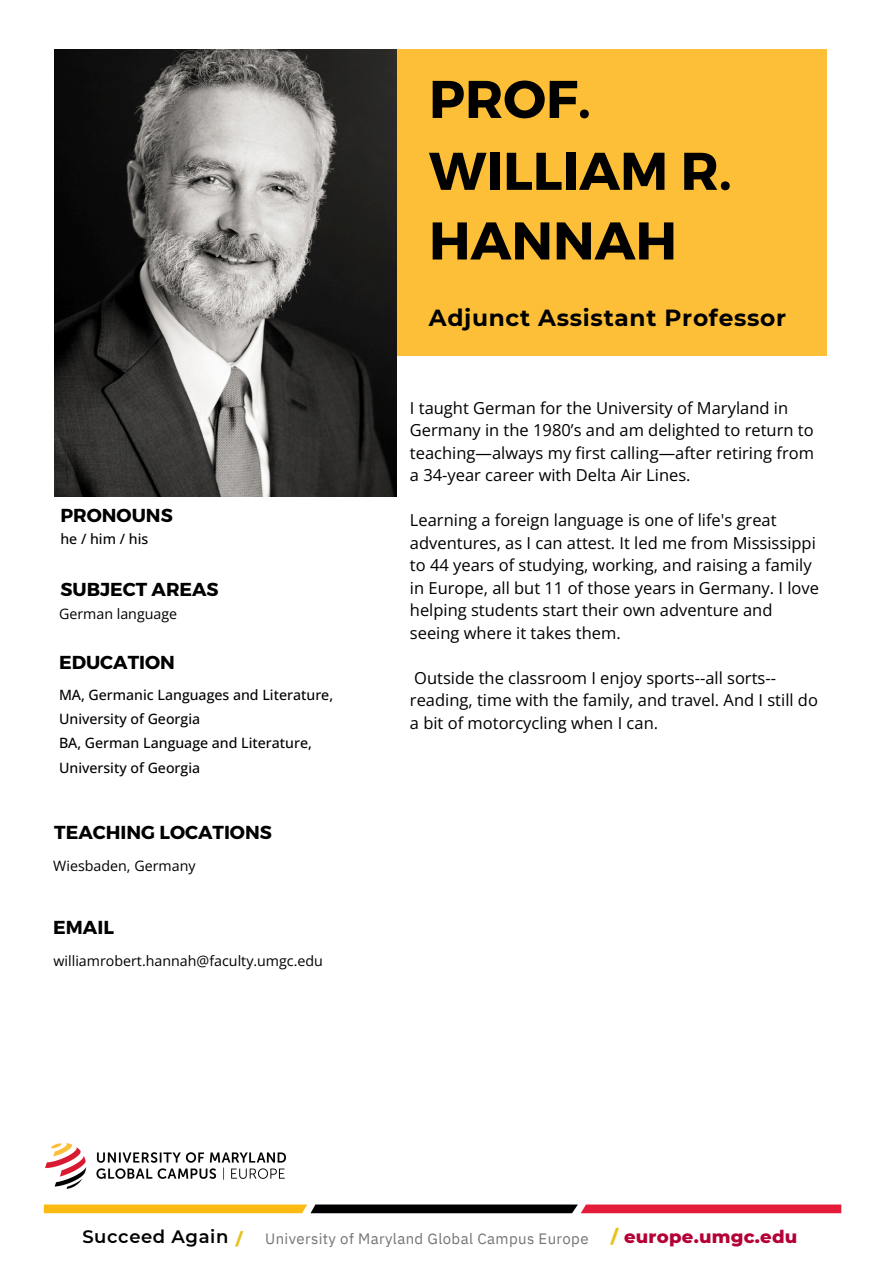
<style>
.page{position:relative;width:894px;height:1264px;background:#fff}
.page>*{position:absolute;margin:0;border:0;box-sizing:border-box;transform-origin:0 0}
.t1{font:700 52.95px "Montserrat";color:#000}
.t2{font:700 23.25px "Montserrat";letter-spacing:.03em;color:#000}
.t3{font:700 18.75px "Montserrat";color:#000}
.t4{font:800 18px "Montserrat";letter-spacing:.015em;color:#b40035}
.t5{font:600 18px "Montserrat";letter-spacing:.035em;color:#000}
.t6{font:16.5px/22.5px "Open Sans";color:#000}
.t7{font:800 16.5px "Montserrat";color:#e7c21f}
.t8{font:15px "IBM Plex Sans";letter-spacing:.025em;color:#747377}
.t9{font:500 14.25px/24.3px "Open Sans";color:#000}
.t10{font:14.25px "Open Sans";color:#000}
.s1{color:#e7c21f}
</style>
<div class="page">
<div style="left:64px;top:49px;width:762px;height:306px;background:#fdbf38"></div>
<img style="left:54px;top:49px;width:342px;height:447px">
<svg style="left:44px;top:1204px;width:797px;height:9px;background:#a7552a"></svg>
<img style="left:45px;top:1143px;width:240px;height:45px">
<h4 class="t1" style="left:429px;top:65px;width:163px">PROF.</h4>
<h1 class="t1" style="left:429px;top:136px;width:304px">WILLIAM R.</h1>
<h1 class="t1" style="left:429px;top:206px;width:249px">HANNAH</h1>
<h3 class="t3" style="left:60px;top:503px;width:114px">PRONOUNS</h3>
<h6 class="t9" style="left:60px;top:526px;width:89px">he / him / his</h6>
<h3 class="t3" style="left:60px;top:577px;width:160px">SUBJECT AREAS</h3>
<p class="t10" style="left:59px;top:604px;width:120px">German language</p>
<h3 class="t3" style="left:59px;top:649px;width:117px">EDUCATION</h3>
<h6 class="t9" style="left:59px;top:682px;width:275px">MA, Germanic Languages and Literature,<br>University of Georgia<br>BA, German Language and Literature,<br>University of Georgia</h6>
<h3 class="t3" style="left:54px;top:820px;width:219px">TEACHING LOCATIONS</h3>
<p class="t10" style="left:53px;top:855px;width:144px">Wiesbaden, Germany</p>
<h3 class="t3" style="left:53px;top:915px;width:62px">EMAIL</h3>
<h5 class="t10" style="left:53px;top:951px;width:271px">williamrobert.hannah@faculty.umgc.edu</h5>
<h2 class="t2" style="left:429px;top:304px;width:358px">Adjunct Assistant Professor</h2>
<h5 class="t6" style="left:410px;top:396px;width:405px">I taught German for the University of Maryland in Germany in the 1980’s and am delighted to return to teaching—always my first calling—after retiring from a 34-year career with Delta Air Lines.</h5>
<h5 class="t6" style="left:410px;top:508px;width:410px">Learning a foreign language is one of life's great adventures, as I can attest. It led me from Mississippi to 44 years of studying, working, and raising a family in Europe, all but 11 of those years in Germany. I love helping students start their own adventure and seeing where it takes them.</h5>
<h5 class="t6" style="left:410px;top:666px;width:409px">Outside the classroom I enjoy sports--all sorts-- reading, time with the family, and travel. And I still do a bit of motorcycling when I can.</h5>
<h4 class="t5" style="left:82px;top:1225px;width:147px">Succeed Again</h4>
<p class="t7" style="left:236px;top:1229px;width:8px">/</p>
<p class="t8" style="left:265px;top:1228px;width:325px">University of Maryland Global Campus Europe</p>
<p class="t4" style="left:610px;top:1225px;width:188px"><span class="s1">/</span> europe.umgc.edu</p>
</div>
